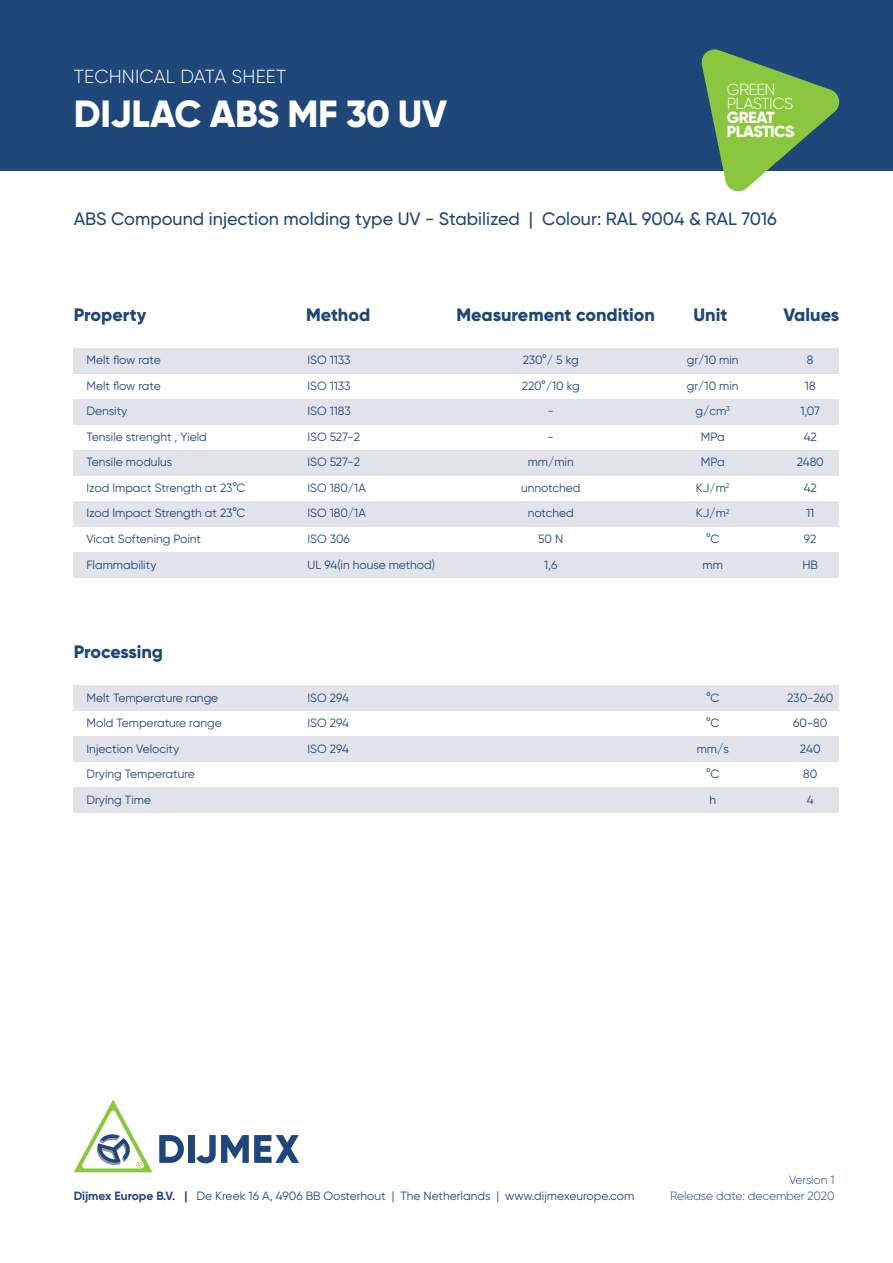
<style>
.page{position:relative;width:893px;height:1263px;background:#fff}
.page>*{position:absolute;margin:0;border:0;box-sizing:border-box;transform-origin:0 0}
.Kop{font:800 37.8px "Gilroy";letter-spacing:-.01em;color:#fff}
.Kop-2{font:300 18.9px "Gilroy";letter-spacing:.01em;color:#fff}
.Kop-3{font:500 18px "Gilroy";color:#1f4779}
.Kop-4{font:800 18px "Gilroy";color:#1f4779}
.t1{font:300 16.05px "Gilroy";letter-spacing:-.03em;color:#fff}
.t2{font:800 16.05px "Gilroy";letter-spacing:-.03em;color:#fff}
.Kop-5{font:12px "Gilroy";color:#1f4779}
.Kop-6{font:300 12px "Gilroy";letter-spacing:-.01em;color:#1f4779}
.s1{font-weight:700}
</style>
<div class="page">
<div style="left:0;top:0;width:893px;height:170px;background:#1f4779"></div>
<svg style="left:700px;top:49px;width:142px;height:143px"></svg>
<svg style="left:196px;top:1135px;width:103px;height:28px"></svg>
<div style="left:188px;top:1135px;width:6px;height:28px;background:#1f4779"></div>
<svg style="left:159px;top:1135px;width:25px;height:28px"></svg>
<svg style="left:74px;top:1099px;width:78px;height:73px"></svg>
<div style="left:74px;top:348px;width:765px;height:26px;background:#e1e2ea"></div>
<div style="left:74px;top:399px;width:765px;height:26px;background:#e1e2ea"></div>
<div style="left:74px;top:451px;width:765px;height:25px;background:#e1e2ea"></div>
<div style="left:74px;top:502px;width:765px;height:25px;background:#e1e2ea"></div>
<div style="left:74px;top:553px;width:765px;height:25px;background:#e1e2ea"></div>
<div style="left:74px;top:685px;width:765px;height:26px;background:#e1e2ea"></div>
<div style="left:74px;top:736px;width:765px;height:26px;background:#e1e2ea"></div>
<div style="left:74px;top:787px;width:765px;height:26px;background:#e1e2ea"></div>
<p class="Kop-2" style="left:74px;top:65px;width:214px">TECHNICAL DATA SHEET</p>
<p class="Kop" style="left:74px;top:90px;width:375px">DIJLAC ABS MF 30 UV</p>
<p class="t1" style="left:727px;top:80px;width:50px">GREEN</p>
<p class="t1" style="left:727px;top:94px;width:68px">PLASTICS</p>
<p class="t2" style="left:727px;top:107px;width:50px">GREAT</p>
<p class="t2" style="left:727px;top:121px;width:69px">PLASTICS</p>
<p class="Kop-3" style="left:74px;top:208px;width:705px">ABS Compound injection molding type UV - Stabilized | Colour: RAL 9004 &amp; RAL 7016</p>
<p class="Kop-4" style="left:306px;top:303px;width:66px">Method</p>
<p class="Kop-4" style="left:456px;top:303px;width:200px">Measurement condition</p>
<p class="Kop-4" style="left:693px;top:303px;width:35px">Unit</p>
<p class="Kop-4" style="left:783px;top:303px;width:57px">Values</p>
<p class="Kop-4" style="left:74px;top:303px;width:74px">Property</p>
<p class="Kop-5" style="left:86px;top:353px;width:76px">Melt flow rate</p>
<p class="Kop-5" style="left:308px;top:353px;width:44px">ISO 1133</p>
<p class="Kop-5" style="left:523px;top:353px;width:57px">230°/ 5 kg</p>
<p class="Kop-5" style="left:687px;top:353px;width:53px">gr/10 min</p>
<p class="Kop-5" style="left:807px;top:353px;width:8px">8</p>
<p class="Kop-5" style="left:86px;top:378px;width:76px">Melt flow rate</p>
<p class="Kop-5" style="left:308px;top:378px;width:44px">ISO 1133</p>
<p class="Kop-5" style="left:522px;top:378px;width:60px">220°/10 kg</p>
<p class="Kop-5" style="left:687px;top:378px;width:53px">gr/10 min</p>
<p class="Kop-5" style="left:805px;top:378px;width:12px">18</p>
<p class="Kop-5" style="left:86px;top:404px;width:42px">Density</p>
<p class="Kop-5" style="left:308px;top:404px;width:45px">ISO 1183</p>
<p class="Kop-5" style="left:548px;top:404px;width:8px">-</p>
<p class="Kop-5" style="left:695px;top:404px;width:36px">g/cm<sup>3</sup></p>
<p class="Kop-5" style="left:800px;top:404px;width:21px">1,07</p>
<p class="Kop-5" style="left:86px;top:429px;width:122px">Tensile strenght , Yield</p>
<p class="Kop-5" style="left:308px;top:429px;width:54px">ISO 527-2</p>
<p class="Kop-5" style="left:548px;top:429px;width:8px">-</p>
<p class="Kop-5" style="left:701px;top:429px;width:25px">MPa</p>
<p class="Kop-5" style="left:804px;top:429px;width:15px">42</p>
<p class="Kop-5" style="left:86px;top:455px;width:87px">Tensile modulus</p>
<p class="Kop-5" style="left:308px;top:455px;width:54px">ISO 527-2</p>
<p class="Kop-5" style="left:528px;top:455px;width:48px">mm/min</p>
<p class="Kop-5" style="left:701px;top:455px;width:25px">MPa</p>
<p class="Kop-5" style="left:797px;top:455px;width:29px">2480</p>
<p class="Kop-5" style="left:86px;top:480px;width:160px">Izod Impact Strength at 23°C</p>
<p class="Kop-5" style="left:308px;top:480px;width:60px">ISO 180/1A</p>
<p class="Kop-5" style="left:521px;top:480px;width:61px">unnotched</p>
<p class="Kop-5" style="left:696px;top:480px;width:35px">KJ/m<sup>2</sup></p>
<p class="Kop-5" style="left:804px;top:480px;width:15px">42</p>
<p class="Kop-5" style="left:86px;top:506px;width:160px">Izod Impact Strength at 23°C</p>
<p class="Kop-5" style="left:308px;top:506px;width:60px">ISO 180/1A</p>
<p class="Kop-5" style="left:528px;top:506px;width:47px">notched</p>
<p class="Kop-5" style="left:696px;top:506px;width:35px">KJ/m<sup>2</sup></p>
<p class="Kop-5" style="left:806px;top:506px;width:10px">11</p>
<p class="Kop-5" style="left:86px;top:531px;width:116px">Vicat Softening Point</p>
<p class="Kop-5" style="left:308px;top:531px;width:44px">ISO 306</p>
<p class="Kop-5" style="left:538px;top:531px;width:27px">50 N</p>
<p class="Kop-5" style="left:706px;top:531px;width:15px">°C</p>
<p class="Kop-5" style="left:804px;top:531px;width:14px">92</p>
<p class="Kop-5" style="left:86px;top:557px;width:72px">Flammability</p>
<p class="Kop-5" style="left:308px;top:557px;width:129px">UL 94(in house method)</p>
<p class="Kop-5" style="left:544px;top:557px;width:15px">1,6</p>
<p class="Kop-5" style="left:703px;top:557px;width:22px">mm</p>
<p class="Kop-5" style="left:802px;top:557px;width:17px">HB</p>
<p class="Kop-4" style="left:74px;top:640px;width:91px">Processing</p>
<p class="Kop-5" style="left:86px;top:690px;width:133px">Melt Temperature range</p>
<p class="Kop-5" style="left:308px;top:690px;width:43px">ISO 294</p>
<p class="Kop-5" style="left:706px;top:690px;width:15px">°C</p>
<p class="Kop-5" style="left:787px;top:690px;width:48px">230-260</p>
<p class="Kop-5" style="left:86px;top:715px;width:137px">Mold Temperature range</p>
<p class="Kop-5" style="left:308px;top:715px;width:43px">ISO 294</p>
<p class="Kop-5" style="left:706px;top:715px;width:15px">°C</p>
<p class="Kop-5" style="left:793px;top:715px;width:36px">60-80</p>
<p class="Kop-5" style="left:86px;top:741px;width:94px">Injection Velocity</p>
<p class="Kop-5" style="left:308px;top:741px;width:43px">ISO 294</p>
<p class="Kop-5" style="left:697px;top:741px;width:34px">mm/s</p>
<p class="Kop-5" style="left:800px;top:741px;width:22px">240</p>
<p class="Kop-5" style="left:86px;top:766px;width:110px">Drying Temperature</p>
<p class="Kop-5" style="left:706px;top:766px;width:15px">°C</p>
<p class="Kop-5" style="left:803px;top:766px;width:16px">80</p>
<p class="Kop-5" style="left:86px;top:792px;width:66px">Drying Time</p>
<p class="Kop-5" style="left:709px;top:792px;width:8px">h</p>
<p class="Kop-5" style="left:807px;top:792px;width:8px">4</p>
<p class="Kop-5" style="left:74px;top:1189px;width:562px"><span class="s1">Dijmex Europe B.V. |</span> De Kreek 16 A, 4906 BB Oosterhout | The Netherlands | www.dijmexeurope.com</p>
<p class="Kop-6" style="left:789px;top:1172px;width:47px">Version 1</p>
<p class="Kop-6" style="left:670px;top:1189px;width:166px">Release date: december 2020</p>
</div>
